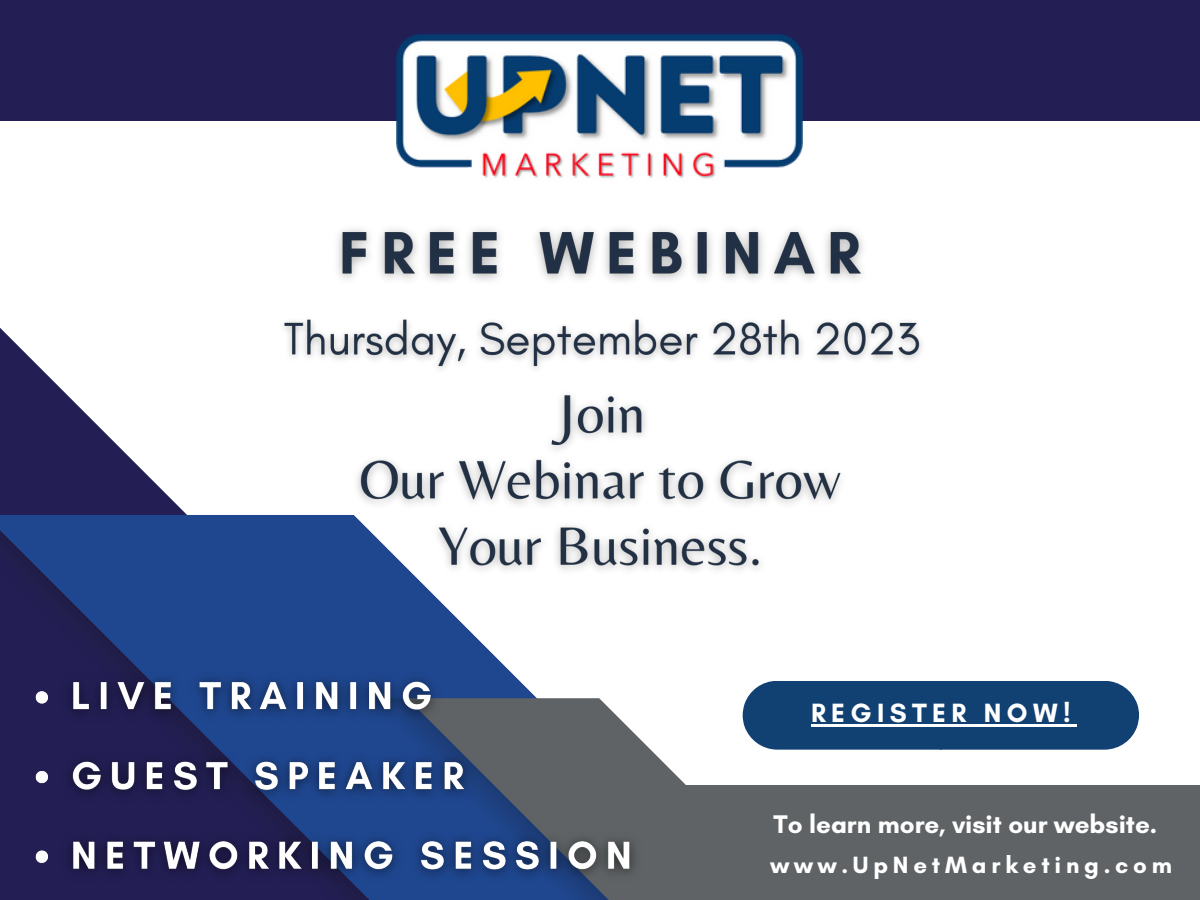
<style>
.page{position:relative;width:1200px;height:900px;background:#fff}
.page>*{position:absolute;margin:0;border:0;box-sizing:border-box;transform-origin:0 0}
.t1{font:700 27px "Glacial Indifference";letter-spacing:.2em;color:#fff}
.t2{font:700 26px "Glacial Indifference";color:#fff}
.t3{font:700 24px "Glacial Indifference";letter-spacing:.2em;color:#fff}
</style>
<div class="page">
<div style="left:661px;top:786px;width:539px;height:114px;background:#5f6365"></div>
<svg style="left:0;top:328px;width:187px;height:187px"></svg>
<svg style="left:0;top:515px;width:503px;height:385px;background:#2a4687"></svg>
<svg style="left:609px;top:711px;width:192px;height:189px"></svg>
<svg style="left:336px;top:891px;width:273px;height:9px;background:#204285"></svg>
<div style="left:743px;top:681px;width:396px;height:69px;background:#114173"></div>
<hr style="left:811px;top:724px;width:265px;height:2px;background:#fff">
<div style="left:0;top:0;width:1200px;height:120px;background:#231f55"></div>
<img style="left:396px;top:34px;width:407px;height:145px">
<img style="left:346px;top:394px;width:495px;height:189px">
<img style="left:284px;top:319px;width:638px;height:50px">
<img style="left:337px;top:229px;width:526px;height:52px">
<img style="left:16px;top:664px;width:634px;height:227px">
<p class="t1" style="left:811px;top:696px;width:261px">REGISTER NOW!</p>
<p class="t2" style="left:773px;top:808px;width:385px">To learn more, visit our website.</p>
<p class="t3" style="left:770px;top:851px;width:403px">www.UpNetMarketing.com</p>
</div>
